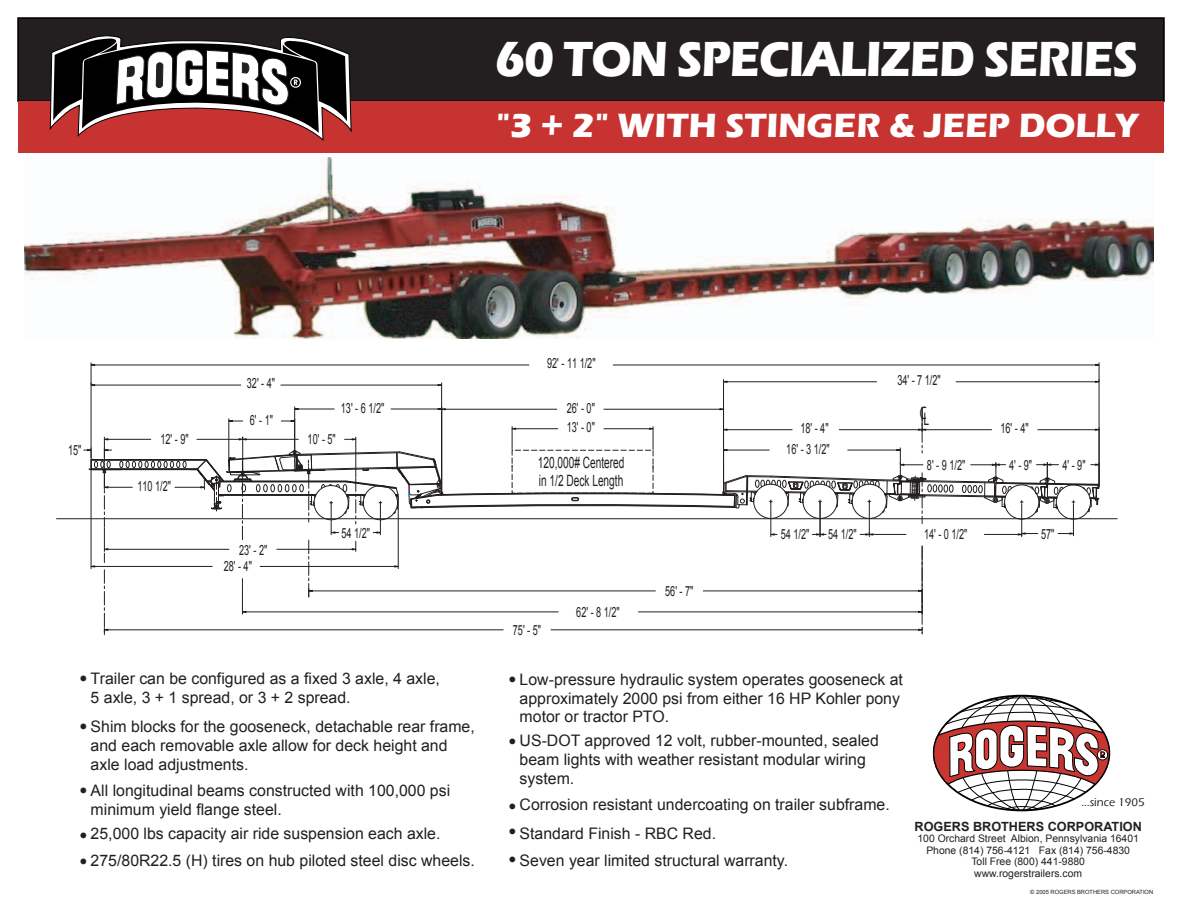
<style>
.page{position:relative;width:1188px;height:918px;background:#fff}
.page>*{position:absolute;margin:0;border:0;box-sizing:border-box;transform-origin:0 0}
.t1{font:50.85px "Eras Bold ITC";letter-spacing:-.025em;color:#fff;scale:.91 1}
.t2{font:34.65px "Eras Bold ITC";color:#fff}
.t3{font:18.15px "Myriad";color:#231f20;scale:.65 1}
.t4{font:15.9px/18.9px "Arial";color:#231f20}
.t5{font:15.6px/18.8px "Arial";color:#231f20;scale:.65 1}
.t6{font:13.95px/16.4px "Arial";color:#231f20;scale:.65 1}
.t7{font:700 12.75px "Arial";color:#231f20}
.t8{font:11.55px "Eras Medium ITC";color:#231f20}
.t9{font:10.35px/11.6px "Arial";color:#231f20;text-align:center}
.t10{font:5.7px "Arial";color:#231f20}
</style>
<div class="page">
<img style="left:24px;top:158px;width:1129px;height:181px">
<hr style="left:1099px;top:380px;width:1px;height:107px;background:#231f20">
<hr style="left:723px;top:380px;width:1px;height:114px;background:#231f20">
<hr style="left:956px;top:381px;width:139px;height:1px;background:#231f20">
<hr style="left:727px;top:381px;width:150px;height:1px;background:#231f20">
<hr style="left:441px;top:383px;width:1px;height:111px;background:#231f20">
<hr style="left:91px;top:383px;width:1px;height:76px;background:#231f20">
<hr style="left:281px;top:385px;width:157px;height:1px;background:#231f20">
<hr style="left:95px;top:385px;width:146px;height:1px;background:#231f20">
<svg style="left:437px;top:384px;width:6px;height:3px"></svg>
<hr style="left:613px;top:365px;width:482px;height:1px;background:#231f20">
<hr style="left:95px;top:365px;width:434px;height:1px;background:#231f20">
<svg style="left:1095px;top:363px;width:5px;height:20px"></svg>
<svg style="left:90px;top:363px;width:6px;height:24px"></svg>
<hr style="left:56px;top:518px;width:1061px;height:1px;background:#231f20">
<svg style="left:84px;top:407px;width:1020px;height:228px"></svg>
<div style="left:512px;top:450px;width:141px;height:44px;border:1px dashed #231f20"></div>
<div style="left:17px;top:17px;width:1148px;height:85px;background:#231f20;border:2px solid #000"></div>
<div style="left:18px;top:101px;width:1146px;height:51px;background:#c73330"></div>
<svg style="left:50px;top:35px;width:302px;height:106px"></svg>
<svg style="left:932px;top:695px;width:179px;height:116px"></svg>
<h1 class="t1" style="left:495px;top:30px;width:708px">60 TON SPECIALIZED SERIES</h1>
<h2 class="t2" style="left:496px;top:106px;width:644px">"3 + 2" WITH STINGER &amp; JEEP DOLLY</h2>
<p class="t6" style="left:68px;top:442px;width:22px">15"</p>
<p class="t6" style="left:160px;top:431px;width:45px">12' - 9"</p>
<p class="t6" style="left:138px;top:478px;width:53px">110 1/2"</p>
<p class="t6" style="left:247px;top:376px;width:45px">32' - 4"</p>
<p class="t6" style="left:250px;top:413px;width:37px">6' - 1"</p>
<p class="t6" style="left:224px;top:542px;width:69px;text-indent:15px">23' - 2"<br>28' - 4"</p>
<p class="t6" style="left:547px;top:355px;width:76px">92' - 11 1/2"</p>
<p class="t6" style="left:341px;top:400px;width:68px">13' - 6 1/2"</p>
<p class="t6" style="left:567px;top:400px;width:45px">26' - 0"</p>
<p class="t6" style="left:308px;top:431px;width:45px">10' - 5"</p>
<p class="t6" style="left:341px;top:525px;width:45px">54 1/2"</p>
<p class="t6" style="left:567px;top:419px;width:45px">13' - 0"</p>
<p class="t5" style="left:538px;top:453px;width:135px">120,000# Centered in 1/2 Deck Length</p>
<p class="t6" style="left:513px;top:622px;width:45px">75' - 5"</p>
<p class="t6" style="left:576px;top:604px;width:68px">62' - 8 1/2"</p>
<p class="t6" style="left:665px;top:583px;width:45px">56' - 7"</p>
<p class="t6" style="left:800px;top:420px;width:45px">18' - 4"</p>
<p class="t6" style="left:786px;top:441px;width:68px">16' - 3 1/2"</p>
<p class="t6" style="left:897px;top:373px;width:68px">34' - 7 1/2"</p>
<p class="t3" style="left:920px;top:407px;width:15px">CL</p>
<p class="t6" style="left:1000px;top:420px;width:45px">16' - 4"</p>
<p class="t6" style="left:927px;top:457px;width:61px">8' - 9 1/2"</p>
<p class="t6" style="left:1009px;top:457px;width:37px">4' - 9"</p>
<p class="t6" style="left:1062px;top:457px;width:37px">4' - 9"</p>
<p class="t6" style="left:781px;top:526px;width:45px">54 1/2"</p>
<p class="t6" style="left:828px;top:526px;width:45px">54 1/2"</p>
<p class="t6" style="left:924px;top:526px;width:68px">14' - 0 1/2"</p>
<p class="t6" style="left:1041px;top:526px;width:22px">57"</p>
<p class="t4" style="left:91px;top:669px;width:351px;text-indent:-11px">• Trailer can be configured as a fixed 3 axle, 4 axle,<br>5 axle, 3 + 1 spread, or 3 + 2 spread.</p>
<p class="t4" style="left:91px;top:718px;width:386px;text-indent:-11px">• Shim blocks for the gooseneck, detachable rear frame, and each removable axle allow for deck height and axle load adjustments.</p>
<p class="t4" style="left:91px;top:781px;width:361px;text-indent:-11px">• All longitudinal beams constructed with 100,000 psi minimum yield flange steel.</p>
<p class="t4" style="left:80px;top:825px;width:362px">• 25,000 lbs capacity air ride suspension each axle.</p>
<p class="t4" style="left:80px;top:852px;width:397px">• 275/80R22.5 (H) tires on hub piloted steel disc wheels.</p>
<p class="t4" style="left:520px;top:670px;width:385px;text-indent:-11px">• Low-pressure hydraulic system operates gooseneck at approximately 2000 psi from either 16 HP Kohler pony motor or tractor PTO.</p>
<p class="t4" style="left:520px;top:731px;width:361px;text-indent:-11px">• US-DOT approved 12 volt, rubber-mounted, sealed beam lights with weather resistant modular wiring system.</p>
<p class="t4" style="left:520px;top:791px;width:372px;line-height:28.2px;text-indent:-11px">• Corrosion resistant undercoating on trailer subframe.<br>Standard Finish - RBC Red.</p>
<p class="t4" style="left:520px;top:851px;width:270px">Seven year limited structural warranty.</p>
<p class="t8" style="left:1082px;top:796px;width:64px">...since 1905</p>
<p class="t7" style="left:915px;top:818px;width:229px">ROGERS BROTHERS CORPORATION</p>
<p class="t9" style="left:917px;top:833px;width:223px">100 Orchard Street Albion, Pennsylvania 16401<br>Phone (814) 756-4121 Fax (814) 756-4830<br>Toll Free (800) 441-9880 www.rogerstrailers.com</p>
<p class="t10" style="left:1030px;top:888px;width:124px">© 2005 ROGERS BROTHERS CORPORATION</p>
</div>
